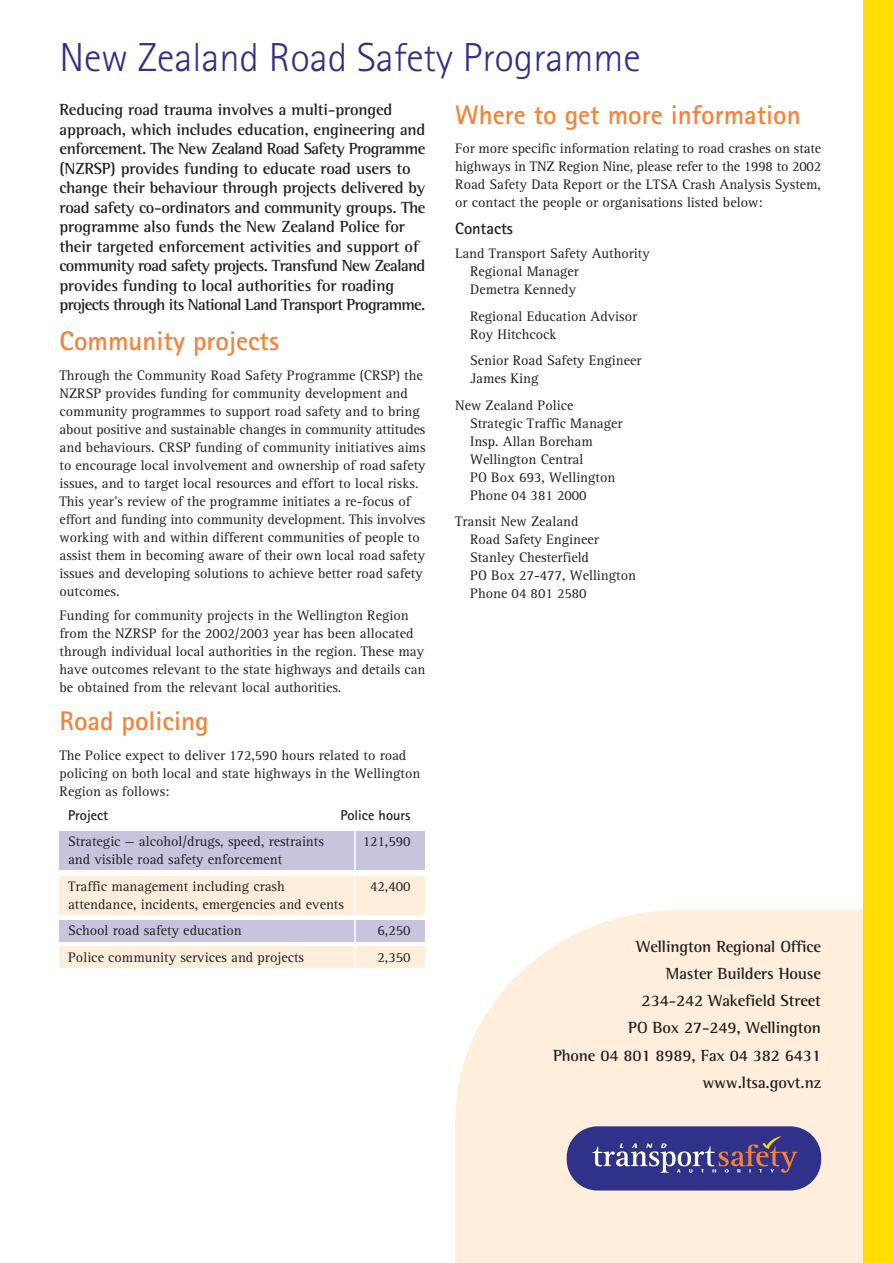
<style>
.page{position:relative;width:893px;height:1263px;background:#fff}
.page>*{position:absolute;margin:0;border:0;box-sizing:border-box;transform-origin:0 0}
.t1{font:40.5px "Rotis Sans Serif Light NZT";color:#303188}
.t2{font:27px "Rotis Sans Serif Bold NZT";color:#f58238}
.t3{font:16.5px/19.5px "Rotis Semi Serif Bold NZT";letter-spacing:-.01em;color:#231f20}
.t4{font:16.5px "Rotis Sans Serif Bold NZT";color:#231f20}
.t5{font:14.25px/18px "Rotis Serif NZT";color:#231f20}
.t6{font:14.25px "Rotis Sans Serif Bold NZT";color:#231f20}
</style>
<div class="page">
<div style="left:60px;top:876px;width:365px;height:39px;background:#ffeedc"></div>
<div style="left:60px;top:946px;width:365px;height:22px;background:#ffeedc"></div>
<div style="left:60px;top:831px;width:365px;height:39px;background:#c8c4dd"></div>
<div style="left:60px;top:921px;width:365px;height:21px;background:#c8c4dd"></div>
<hr style="left:354px;top:826px;width:2px;height:147px;background:#fff">
<svg style="left:455px;top:910px;width:408px;height:217px;fill:#ffeedc"></svg>
<div style="left:455px;top:1127px;width:437px;height:136px;background:#ffeedc"></div>
<div style="left:863px;top:0;width:29px;height:1263px;background:#fd0"></div>
<div style="left:566px;top:1126px;width:255px;height:65px;background:#303188;border-radius:31px"></div>
<svg style="left:592px;top:1136px;width:206px;height:37px"></svg>
<h1 class="t1" style="left:60px;top:42px;width:582px">New Zealand Road Safety Programme</h1>
<p class="t3" style="left:60px;top:101px;width:367px">Reducing road trauma involves a multi-pronged approach, which includes education, engineering and enforcement. The New Zealand Road Safety Programme (NZRSP) provides funding to educate road users to change their behaviour through projects delivered by road safety co-ordinators and community groups. The programme also funds the New Zealand Police for their targeted enforcement activities and support of community road safety projects. Transfund New Zealand provides funding to local authorities for roading projects through its National Land Transport Programme.</p>
<h2 class="t2" style="left:60px;top:331px;width:221px">Community projects</h2>
<p class="t5" style="left:60px;top:367px;width:367px">Through the Community Road Safety Programme (CRSP) the NZRSP provides funding for community development and community programmes to support road safety and to bring about positive and sustainable changes in community attitudes and behaviours. CRSP funding of community initiatives aims to encourage local involvement and ownership of road safety issues, and to target local resources and effort to local risks.<br>This year's review of the programme initiates a re-focus of effort and funding into community development. This involves working with and within different communities of people to assist them in becoming aware of their own local road safety issues and developing solutions to achieve better road safety outcomes.</p>
<p class="t5" style="left:60px;top:608px;width:367px">Funding for community projects in the Wellington Region from the NZRSP for the 2002/2003 year has been allocated through individual local authorities in the region. These may have outcomes relevant to the state highways and details can be obtained from the relevant local authorities.</p>
<h2 class="t2" style="left:60px;top:711px;width:150px">Road policing</h2>
<p class="t5" style="left:60px;top:747px;width:362px">The Police expect to deliver 172,590 hours related to road policing on both local and state highways in the Wellington<br>Region as follows:</p>
<p class="t6" style="left:68px;top:810px;width:42px">Project</p>
<p class="t6" style="left:340px;top:810px;width:72px">Police hours</p>
<p class="t5" style="left:68px;top:834px;width:257px">Strategic — alcohol/drugs, speed, restraints</p>
<p class="t5" style="left:363px;top:834px;width:49px">121,590</p>
<p class="t5" style="left:68px;top:848px;width:218px;line-height:26.5px">and visible road safety enforcement<br>Traffic management including crash</p>
<h2 class="t2" style="left:455px;top:105px;width:347px">Where to get more information</h2>
<p class="t5" style="left:455px;top:141px;width:367px;text-align:justify">For more specific information relating to road crashes on state highways in TNZ Region Nine, please refer to the 1998 to 2002<br>Road Safety Data Report or the LTSA Crash Analysis System, or contact the people or organisations listed below:</p>
<p class="t4" style="left:455px;top:222px;width:59px">Contacts</p>
<p class="t5" style="left:470px;top:246px;width:181px;text-indent:-15px">Land Transport Safety Authority<br>Regional Manager<br>Demetra Kennedy</p>
<p class="t5" style="left:470px;top:308px;width:168px">Regional Education Advisor<br>Roy Hitchcock</p>
<p class="t5" style="left:470px;top:353px;width:173px">Senior Road Safety Engineer<br>James King</p>
<p class="t5" style="left:470px;top:397px;width:154px;text-indent:-15px">New Zealand Police<br>Strategic Traffic Manager<br>Insp. Allan Boreham<br>Wellington Central<br>PO Box 693, Wellington<br>Phone 04 381 2000</p>
<p class="t5" style="left:470px;top:514px;width:167px;text-indent:-15px">Transit New Zealand<br>Road Safety Engineer<br>Stanley Chesterfield<br>PO Box 27-477, Wellington<br>Phone 04 801 2580</p>
<p class="t5" style="left:370px;top:878px;width:42px">42,400</p>
<p class="t5" style="left:68px;top:892px;width:277px;line-height:26.5px">attendance, incidents, emergencies and events<br>School road safety education</p>
<p class="t5" style="left:377px;top:923px;width:35px">6,250</p>
<p class="t5" style="left:68px;top:949px;width:237px">Police community services and projects</p>
<p class="t5" style="left:377px;top:949px;width:35px">2,350</p>
<p class="t3" style="left:553px;top:934px;width:269px;line-height:27.3px;text-align:right">Wellington Regional Office<br>Master Builders House<br>234-242 Wakefield Street<br>PO Box 27-249, Wellington<br>Phone 04 801 8989, Fax 04 382 6431 www.ltsa.govt.nz</p>
</div>
